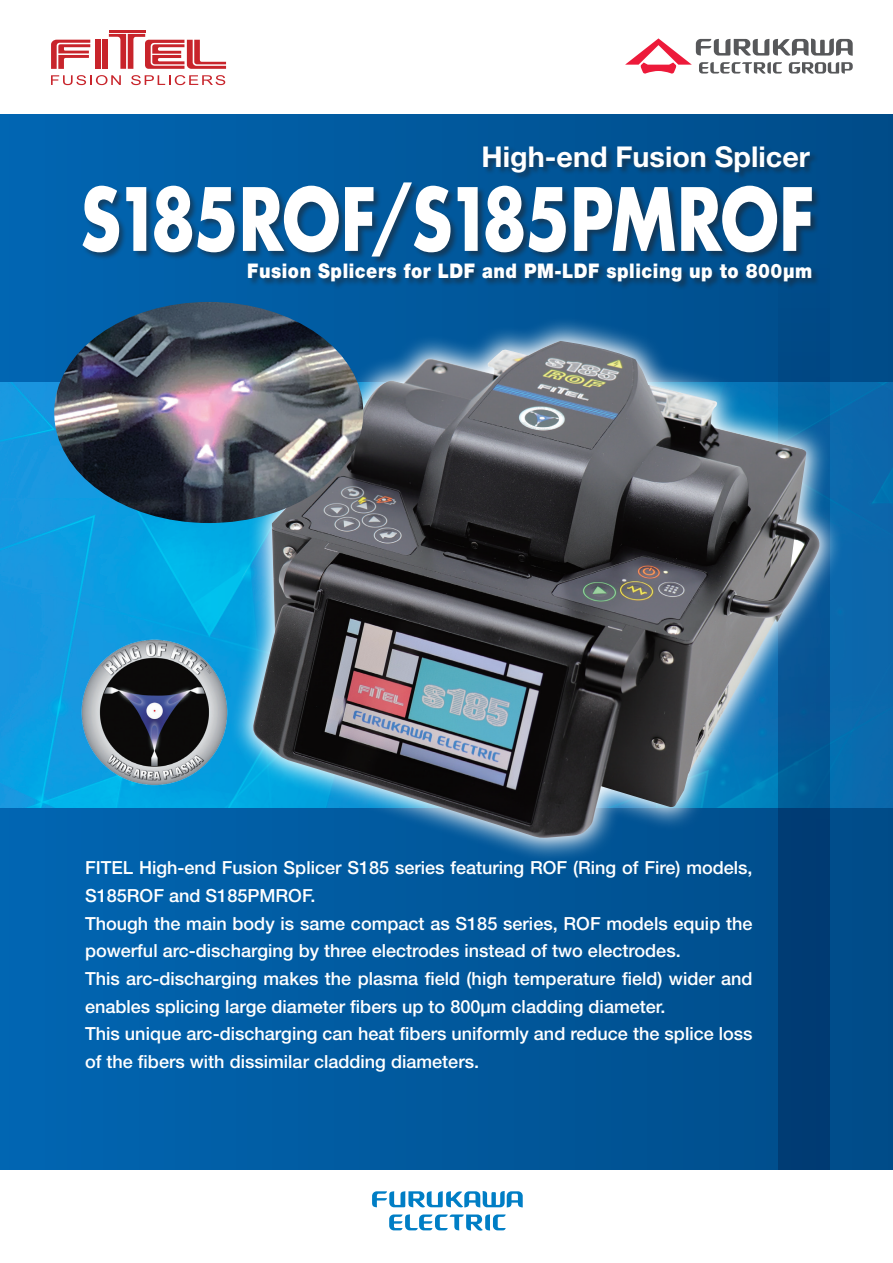
<style>
.page{position:relative;width:893px;height:1263px;background:#fff}
.page>*{position:absolute;margin:0;border:0;box-sizing:border-box;transform-origin:0 0}
.t1{font:700 95.7px "Futura PT";letter-spacing:-.04em;color:#fff;scale:.78 1}
.t2{font:700 28.65px "Helvetica Neue LT Pro";color:#fff}
.t3{font:900 20.25px "Helvetica Neue LT Pro";letter-spacing:.03em;color:#fff;scale:.88 1}
.t4{font:500 18px/27.6px "Helvetica Neue LT Pro";color:#fff}
.s1{font-size:80.85px}
</style>
<div class="page">
<div style="left:0;top:115px;width:893px;height:1054px;background:linear-gradient(to right,#0165b2,#004b88)"></div>
<img style="left:0;top:383px;width:893px;height:425px">
<svg style="left:778px;top:238px;width:51px;height:931px;background:#003c75"></svg>
<img style="left:81px;top:639px;width:148px;height:146px">
<svg style="left:229px;top:317px;width:614px;height:545px;background:#0966a5"></svg>
<img style="left:252px;top:341px;width:568px;height:497px">
<div style="left:83px;top:182px;width:738px;height:83px;background:#231f20;opacity:.5"></div>
<div style="left:483px;top:145px;width:336px;height:36px;background:#231f20;opacity:.5"></div>
<div style="left:248px;top:263px;width:572px;height:27px;background:#231f20;opacity:.5"></div>
<img style="left:54px;top:302px;width:309px;height:221px">
<svg style="left:51px;top:75px;width:70px;height:10px"></svg>
<svg style="left:131px;top:75px;width:94px;height:10px"></svg>
<svg style="left:109px;top:34px;width:117px;height:35px"></svg>
<hr style="left:109px;top:30px;width:36px;height:2px;background:#c8242b">
<div style="left:95px;top:40px;width:5px;height:29px;background:#c8242b"></div>
<div style="left:102px;top:40px;width:6px;height:29px;background:#c8242b"></div>
<svg style="left:51px;top:40px;width:39px;height:29px"></svg>
<svg style="left:625px;top:38px;width:228px;height:36px"></svg>
<svg style="left:372px;top:1191px;width:151px;height:16px"></svg>
<svg style="left:389px;top:1214px;width:117px;height:16px"></svg>
<h2 class="t2" style="left:482px;top:139px;width:330px">High-end Fusion Splicer</h2>
<h1 class="t1" style="left:79px;top:157px;width:943px">S185ROF<span class="s1">/</span>S185PMROF</h1>
<p class="t3" style="left:247px;top:259px;width:643px">Fusion Splicers for LDF and PM-LDF splicing up to 800µm</p>
<p class="t4" style="left:85px;top:854px;width:669px">FITEL High-end Fusion Splicer S185 series featuring ROF (Ring of Fire) models, S185ROF and S185PMROF.<br>Though the main body is same compact as S185 series, ROF models equip the powerful arc-discharging by three electrodes instead of two electrodes.<br>This arc-discharging makes the plasma field (high temperature field) wider and enables splicing large diameter fibers up to 800μm cladding diameter.<br>This unique arc-discharging can heat fibers uniformly and reduce the splice loss of the fibers with dissimilar cladding diameters.</p>
</div>
